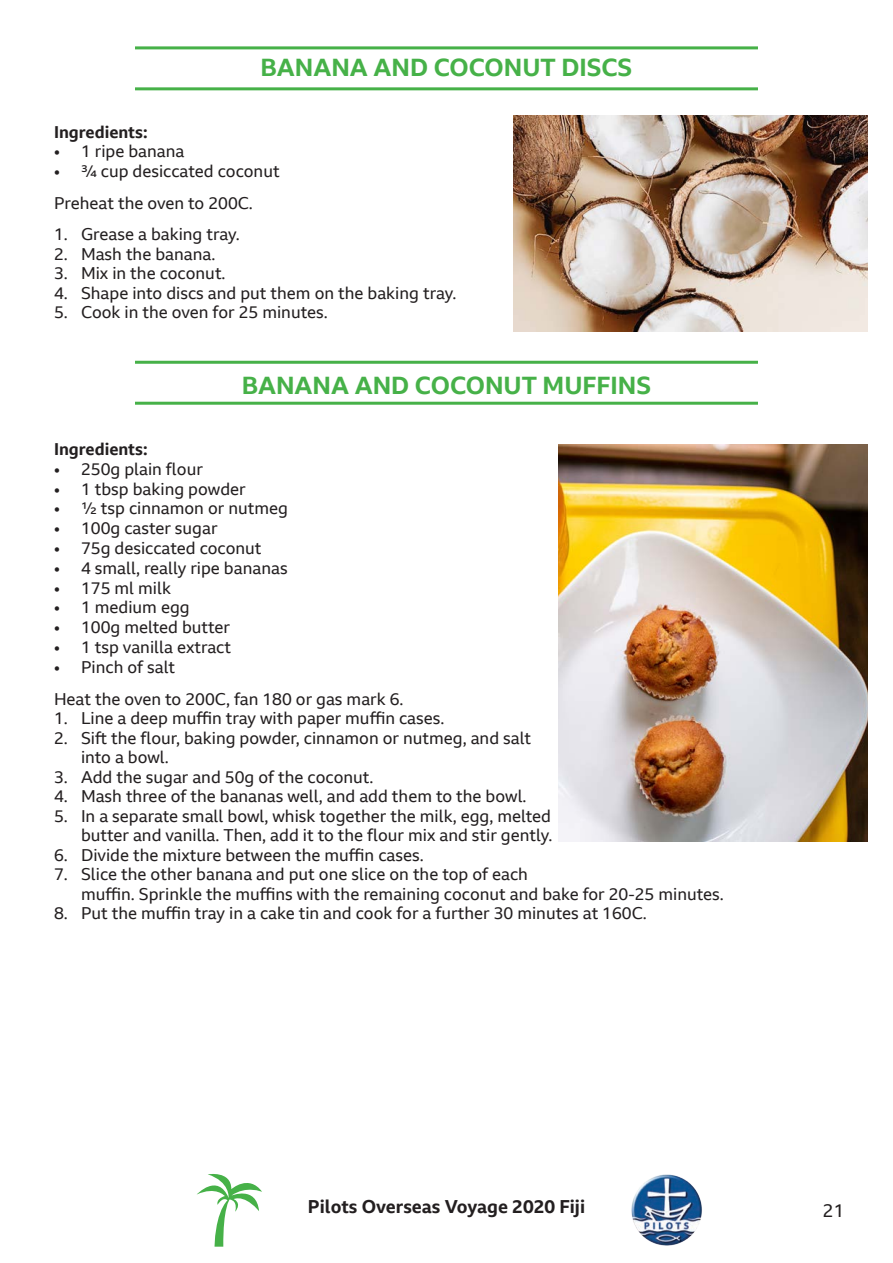
<style>
.page{position:relative;width:893px;height:1263px;background:#fff}
.page>*{position:absolute;margin:0;border:0;box-sizing:border-box;transform-origin:0 0}
.t1{font:700 24px "BBC Reith Sans";color:#46b148}
.t2{font:700 18px "BBC Reith Sans";color:#231f20}
.t3{font:18px "BBC Reith Sans";color:#231f20}
.t4{font:16.5px/19.5px "BBC Reith Sans";color:#231f20}
.t5{font:700 16.5px "BBC Reith Sans";color:#231f20}
</style>
<div class="page">
<img style="left:631px;top:1174px;width:71px;height:72px">
<svg style="left:197px;top:1174px;width:65px;height:73px"></svg>
<img style="left:513px;top:116px;width:354px;height:215px">
<hr style="left:135px;top:46px;width:623px;height:3px;background:#46b148">
<hr style="left:135px;top:87px;width:623px;height:3px;background:#46b148">
<hr style="left:135px;top:361px;width:623px;height:3px;background:#46b148">
<hr style="left:135px;top:402px;width:623px;height:3px;background:#46b148">
<img style="left:559px;top:444px;width:308px;height:398px">
<p class="t1" style="left:261px;top:52px;width:373px">BANANA AND COCONUT DISCS</p>
<p class="t5" style="left:54px;top:121px;width:95px">Ingredients:</p>
<p class="t4" style="left:54px;top:141px;width:132px">• 1 ripe banana</p>
<p class="t4" style="left:54px;top:161px;width:227px">• ¾ cup desiccated coconut</p>
<p class="t4" style="left:54px;top:193px;width:200px">Preheat the oven to 200C.</p>
<p class="t4" style="left:54px;top:225px;width:187px">1. Grease a baking tray.</p>
<p class="t4" style="left:54px;top:244px;width:163px">2. Mash the banana.</p>
<p class="t4" style="left:54px;top:264px;width:173px">3. Mix in the coconut.</p>
<p class="t4" style="left:54px;top:283px;width:404px">4. Shape into discs and put them on the baking tray.</p>
<p class="t4" style="left:54px;top:303px;width:275px">5. Cook in the oven for 25 minutes.</p>
<p class="t1" style="left:242px;top:370px;width:411px">BANANA AND COCONUT MUFFINS</p>
<p class="t5" style="left:54px;top:438px;width:95px">Ingredients:</p>
<p class="t4" style="left:54px;top:459px;width:150px">• 250g plain flour</p>
<p class="t4" style="left:54px;top:479px;width:193px">• 1 tbsp baking powder</p>
<p class="t4" style="left:54px;top:498px;width:235px">• ½ tsp cinnamon or nutmeg</p>
<p class="t4" style="left:54px;top:518px;width:165px">• 100g caster sugar</p>
<p class="t4" style="left:54px;top:538px;width:209px">• 75g desiccated coconut</p>
<p class="t4" style="left:54px;top:558px;width:235px">• 4 small, really ripe bananas</p>
<p class="t4" style="left:54px;top:578px;width:119px">• 175 ml milk</p>
<p class="t4" style="left:54px;top:597px;width:137px">• 1 medium egg</p>
<p class="t4" style="left:54px;top:617px;width:177px">• 100g melted butter</p>
<p class="t4" style="left:54px;top:637px;width:179px">• 1 tsp vanilla extract</p>
<p class="t4" style="left:54px;top:657px;width:123px">• Pinch of salt</p>
<p class="t4" style="left:54px;top:689px;width:351px">Heat the oven to 200C, fan 180 or gas mark 6.</p>
<p class="t4" style="left:54px;top:708px;width:392px">1. Line a deep muffin tray with paper muffin cases.</p>
<p class="t4" style="left:81px;top:728px;width:452px;text-indent:-27px">2. Sift the flour, baking powder, cinnamon or nutmeg, and salt into a bowl.</p>
<p class="t4" style="left:54px;top:767px;width:321px">3. Add the sugar and 50g of the coconut.</p>
<p class="t4" style="left:54px;top:786px;width:474px">4. Mash three of the bananas well, and add them to the bowl.</p>
<p class="t4" style="left:54px;top:806px;width:500px;text-align:right">5. In a separate small bowl, whisk together the milk, egg, melted butter and vanilla. Then, add it to the flour mix and stir gently.</p>
<p class="t4" style="left:54px;top:845px;width:371px">6. Divide the mixture between the muffin cases.</p>
<p class="t4" style="left:81px;top:864px;width:644px;text-indent:-27px">7. Slice the other banana and put one slice on the top of each<br>muffin. Sprinkle the muffins with the remaining coconut and bake for 20-25 minutes.</p>
<p class="t4" style="left:54px;top:903px;width:594px">8. Put the muffin tray in a cake tin and cook for a further 30 minutes at 160C.</p>
<p class="t2" style="left:308px;top:1195px;width:279px">Pilots Overseas Voyage 2020 Fiji</p>
<p class="t3" style="left:823px;top:1199px;width:23px">21</p>
</div>
